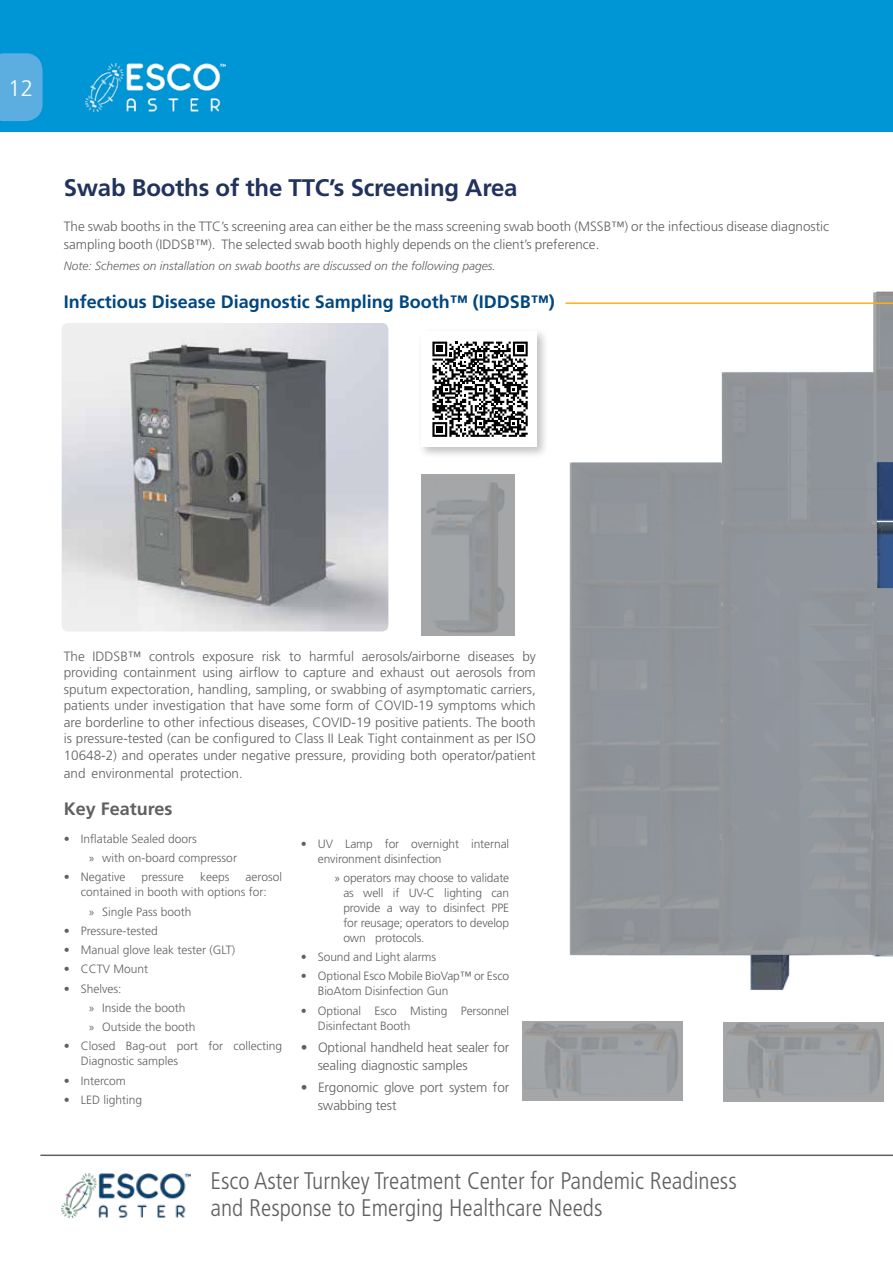
<style>
.page{position:relative;width:893px;height:1263px;background:#fff}
.page>*{position:absolute;margin:0;border:0;box-sizing:border-box;transform-origin:0 0}
.t1{font:300 condensed 24px/27px "Frutiger LT Std";color:#5f6062}
.t2{font:700 24px "Frutiger LT Std";letter-spacing:-.01em;color:#21325f}
.t3{font:300 22.5px "Frutiger LT Std";color:#fff}
.t4{font:700 18px "Frutiger LT Std";color:#00467f}
.t5{font:700 18px "Frutiger LT Std";color:#5f6062}
.t6{font:300 13.5px/16.5px "Frutiger LT Std";color:#5f6062}
.t7{font:300 12px/15px "Frutiger LT Std";color:#5f6062}
.t8{font:italic 300 12px "Frutiger LT Std";color:#5f6062}
.s1{font-family:"Myriad Pro";font-weight:400}
</style>
<div class="page">
<hr style="left:40px;top:1154px;width:853px;height:2px;background:#5f6062">
<img style="left:62px;top:1174px;width:128px;height:44px">
<img style="left:514px;top:291px;width:379px;height:811px">
<svg style="left:873px;top:292px;width:20px;height:10px"></svg>
<div style="left:570px;top:496px;width:323px;height:459px;background:#90959b"></div>
<div style="left:522px;top:1021px;width:160px;height:79px;background:linear-gradient(to bottom,#9a9b9c,#a1a4a8)"></div>
<div style="left:723px;top:1022px;width:160px;height:79px;background:linear-gradient(to bottom,#999b9c,#a1a5a8)"></div>
<svg style="left:421px;top:474px;width:93px;height:162px;background:#9da0a2"></svg>
<img style="left:62px;top:323px;width:326px;height:308px">
<div style="left:417px;top:327px;width:132px;height:132px;background:#000;opacity:.25"></div>
<div style="left:421px;top:331px;width:116px;height:116px;background:#fff"></div>
<svg style="left:432px;top:342px;width:96px;height:95px"></svg>
<svg style="left:564px;top:302px;width:329px;height:194px"></svg>
<div style="left:0;top:0;width:893px;height:132px;background:#0096d6"></div>
<img style="left:85px;top:63px;width:140px;height:48px">
<svg style="left:0;top:53px;width:43px;height:68px;background:#56ace0"></svg>
<h2 class="t3" style="left:8px;top:75px;width:27px">12</h2>
<h1 class="t2" style="left:64px;top:173px;width:455px">Swab Booths of the TTC’s Screening Area</h1>
<p class="t6" style="left:64px;top:217px;width:767px;line-height:18px">The swab booths in the TTC’s screening area can either be the mass screening swab booth (MSSB™) or the infectious disease diagnostic sampling booth (IDDSB™). The selected swab booth highly depends on the client’s preference.</p>
<p class="t8" style="left:64px;top:259px;width:434px">Note: Schemes on installation on swab booths are discussed on the following pages.</p>
<h3 class="t4" style="left:64px;top:291px;width:493px">Infectious Disease Diagnostic Sampling Booth™ (IDDSB™)</h3>
<p class="t6" style="left:64px;top:648px;width:474px;text-align:justify">The IDDSB™ controls exposure risk to harmful aerosols/airborne diseases by providing containment using airflow to capture and exhaust out aerosols from sputum expectoration, handling, sampling, or swabbing of asymptomatic carriers, patients under investigation that have some form of COVID-19 symptoms which are borderline to other infectious diseases, COVID-19 positive patients. The booth is pressure-tested (can be configured to Class II Leak Tight containment as per ISO 10648-2) and operates under negative pressure, providing both operator/patient</p>
<p class="t6" style="left:64px;top:765px;width:180px">and environmental protection.</p>
<h3 class="t5" style="left:64px;top:798px;width:110px">Key Features</h3>
<p class="t7" style="left:89px;top:829px;width:149px;line-height:19.2px;text-indent:-26px">• Inflatable Sealed doors<br><span class="s1">»</span> with on-board compressor</p>
<p class="t7" style="left:64px;top:870px;width:63px">• Negative</p>
<p class="t7" style="left:142px;top:870px;width:44px">pressure</p>
<p class="t7" style="left:200px;top:870px;width:31px">keeps</p>
<p class="t7" style="left:318px;top:836px;width:193px;text-indent:-17px">• UV Lamp for overnight internal environment disinfection</p>
<p class="t7" style="left:343px;top:870px;width:167px;text-align:justify;text-indent:-9px"><span class="s1">»</span> operators may choose to validate as well if UV-C lighting can provide a way to disinfect PPE for reusage; operators to develop own protocols.</p>
<p class="t7" style="left:301px;top:949px;width:137px">• Sound and Light alarms</p>
<p class="t7" style="left:318px;top:969px;width:193px;text-indent:-17px">• Optional Esco Mobile BioVap™ or Esco<br>BioAtom Disinfection Gun</p>
<p class="t7" style="left:318px;top:1003px;width:193px;text-indent:-17px">• Optional Esco Misting Personnel<br>Disinfectant Booth</p>
<p class="t6" style="left:318px;top:1038px;width:193px;line-height:18px;text-indent:-17px">• Optional handheld heat sealer for sealing diagnostic samples</p>
<p class="t6" style="left:318px;top:1079px;width:193px;line-height:18px;text-indent:-17px">• Ergonomic glove port system for swabbing test</p>
<p class="t7" style="left:81px;top:870px;width:203px;text-indent:165px">aerosol contained in booth with options for:</p>
<p class="t7" style="left:89px;top:904px;width:104px"><span class="s1">»</span> Single Pass booth</p>
<p class="t7" style="left:64px;top:923px;width:95px">• Pressure-tested</p>
<p class="t7" style="left:64px;top:943px;width:173px">• Manual glove leak tester (GLT)</p>
<p class="t7" style="left:64px;top:962px;width:86px">• CCTV Mount</p>
<p class="t7" style="left:89px;top:979px;width:108px;line-height:19.2px;text-indent:-26px">• Shelves:<br><span class="s1">»</span> Inside the booth<br><span class="s1">»</span> Outside the booth</p>
<p class="t7" style="left:81px;top:1039px;width:203px;text-indent:-17px">• Closed Bag-out port for collecting<br>Diagnostic samples</p>
<p class="t7" style="left:64px;top:1073px;width:64px">• Intercom</p>
<p class="t7" style="left:64px;top:1092px;width:80px">• LED lighting</p>
<h1 class="t1" style="left:210px;top:1168px;width:528px">Esco Aster Turnkey Treatment Center for Pandemic Readiness and Response to Emerging Healthcare Needs</h1>
</div>
